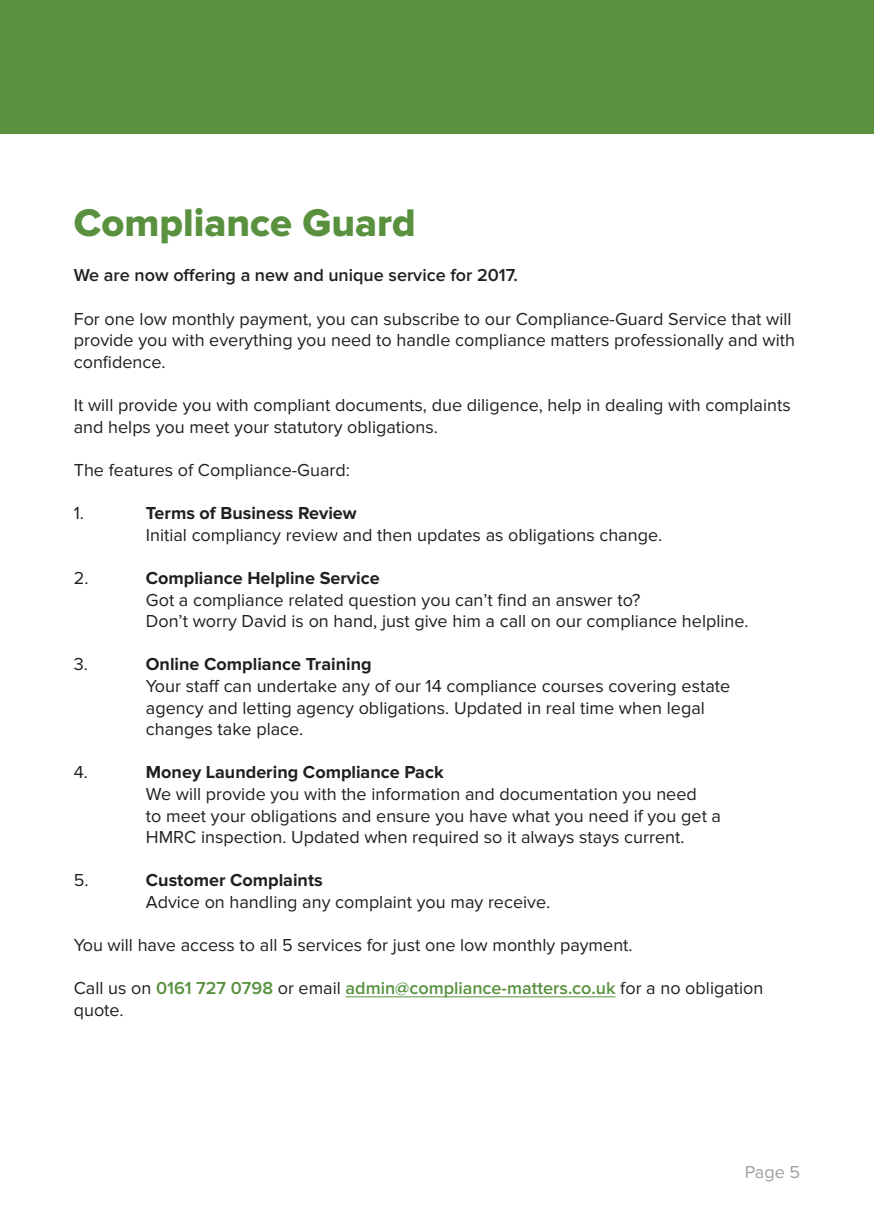
<style>
.page{position:relative;width:874px;height:1225px;background:#fff}
.page>*{position:absolute;margin:0;border:0;box-sizing:border-box;transform-origin:0 0}
.t1{font:40px "Proxima Nova Extrabld";color:#59913f}
.t2{font:18px/21.6px "Proxima Nova";color:#231f20}
.t3{font:700 18px "Proxima Nova";color:#231f20}
.t4{font:600 18px/21.6px "Proxima Nova";color:#59913f}
.t5{font:600 18px "Proxima Nova";color:#231f20}
.t6{font:18px "Proxima Nova";color:#9d9fa2}
.s1{font-weight:400;color:#231f20}
</style>
<div class="page">
<hr style="left:345px;top:996px;width:270px;height:1px;background:#59913f">
<div style="left:0;top:0;width:873px;height:133px;background:#59913f"></div>
<h1 class="t1" style="left:74px;top:199px;width:343px">Compliance Guard</h1>
<p class="t5" style="left:74px;top:265px;width:445px">We are now offering a new and unique service for 2017.</p>
<p class="t2" style="left:74px;top:308px;width:722px">For one low monthly payment, you can subscribe to our Compliance-Guard Service that will provide you with everything you need to handle compliance matters professionally and with confidence.</p>
<p class="t2" style="left:74px;top:394px;width:718px">It will provide you with compliant documents, due diligence, help in dealing with complaints and helps you meet your statutory obligations.</p>
<p class="t2" style="left:74px;top:459px;width:277px">The features of Compliance-Guard:</p>
<p class="t2" style="left:74px;top:502px;width:12px">1.</p>
<p class="t3" style="left:146px;top:503px;width:212px">Terms of Business Review</p>
<p class="t2" style="left:146px;top:524px;width:517px">Initial compliancy review and then updates as obligations change.</p>
<p class="t2" style="left:74px;top:567px;width:16px">2.</p>
<p class="t3" style="left:146px;top:567px;width:235px">Compliance Helpline Service</p>
<p class="t2" style="left:146px;top:589px;width:604px">Got a compliance related question you can’t find an answer to?<br>Don’t worry David is on hand, just give him a call on our compliance helpline.</p>
<p class="t2" style="left:74px;top:654px;width:16px">3.</p>
<p class="t3" style="left:146px;top:654px;width:227px">Online Compliance Training</p>
<p class="t2" style="left:146px;top:675px;width:585px">Your staff can undertake any of our 14 compliance courses covering estate agency and letting agency obligations. Updated in real time when legal changes take place.</p>
<p class="t2" style="left:74px;top:762px;width:16px">4.</p>
<p class="t3" style="left:146px;top:762px;width:299px">Money Laundering Compliance Pack</p>
<p class="t2" style="left:146px;top:783px;width:576px">We will provide you with the information and documentation you need<br>to meet your obligations and ensure you have what you need if you get a<br>HMRC inspection. Updated when required so it always stays current.</p>
<p class="t2" style="left:74px;top:870px;width:16px">5.</p>
<p class="t3" style="left:146px;top:870px;width:178px">Customer Complaints</p>
<p class="t2" style="left:146px;top:891px;width:405px">Advice on handling any complaint you may receive.</p>
<p class="t2" style="left:74px;top:934px;width:560px">You will have access to all 5 services for just one low monthly payment.</p>
<p class="t4" style="left:74px;top:978px;width:691px"><span class="s1">Call us on</span> 0161 727 0798 <span class="s1">or email</span> admin@compliance-matters.co.uk <span class="s1">for a no obligation quote.</span></p>
<p class="t6" style="left:744px;top:1162px;width:57px">Page 5</p>
</div>
